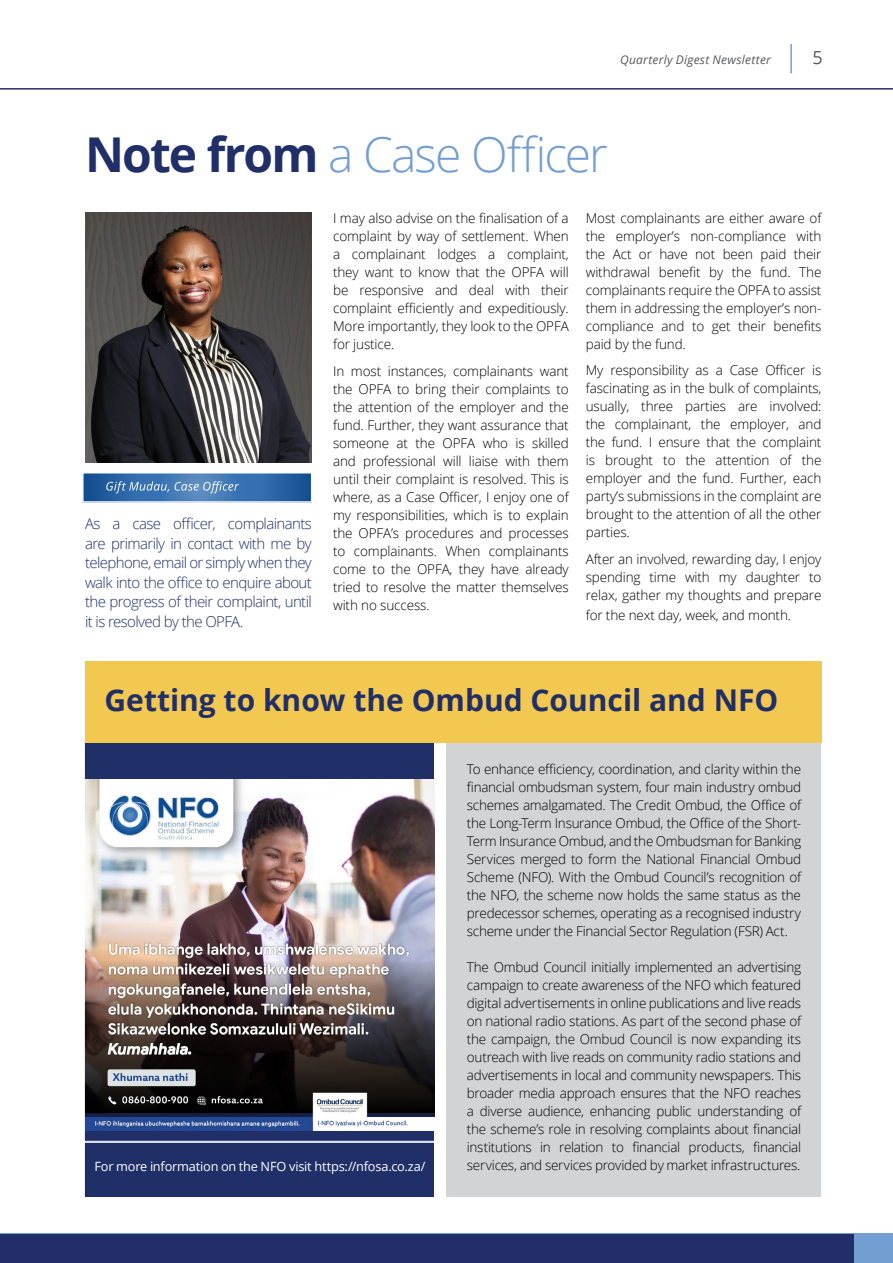
<style>
.page{position:relative;width:893px;height:1263px;background:#fff}
.page>*{position:absolute;margin:0;border:0;box-sizing:border-box;transform-origin:0 0}
.t1{font:300 48px "Open Sans";letter-spacing:-.04em;color:#739ed1}
.t2{font:700 30px "Open Sans";color:#212f69}
.t3{font:18px "Open Sans";color:#58595b}
.t4{font:300 15px/19.5px "Open Sans";letter-spacing:-.04em;color:#212f69;text-align:justify}
.t5{font:300 13.5px/18px "Open Sans";letter-spacing:-.01em;color:#000;text-align:justify}
.t6{font:12.75px "Open Sans";letter-spacing:-.015em;color:#fff}
.t7{font:italic 12px "Open Sans";letter-spacing:.025em;color:#58595b}
.s1{font-weight:700;color:#212f69}
</style>
<div class="page">
<hr style="left:0;top:88px;width:893px;height:2px;background:#232d68">
<div style="left:0;top:1234px;width:893px;height:29px;background:#739ed1"></div>
<div style="left:0;top:1234px;width:854px;height:29px;background:#232d68"></div>
<img style="left:85px;top:213px;width:227px;height:250px">
<svg style="left:85px;top:475px;width:224px;height:25px"></svg>
<div style="left:82px;top:472px;width:230px;height:31px;border:2px solid #fff"></div>
<div style="left:446px;top:742px;width:375px;height:455px;background:#d1d3d4"></div>
<div style="left:84px;top:729px;width:350px;height:468px;background:#212f69"></div>
<div style="left:84px;top:661px;width:737px;height:81px;background:#f3c851"></div>
<img style="left:85px;top:779px;width:350px;height:351px">
<hr style="left:64px;top:1141px;width:371px;height:1px;background:#fff">
<hr style="left:64px;top:1142px;width:371px;height:1px;background:#fff">
<svg style="left:106px;top:481px;width:133px;height:12px"></svg>
<hr style="left:82px;top:653px;width:3px;height:552px;background:#fff">
<hr style="left:790px;top:44px;width:2px;height:29px;background:#739ed1">
<p class="t7" style="left:620px;top:51px;width:152px">Quarterly Digest Newsletter</p>
<h3 class="t3" style="left:813px;top:45px;width:12px">5</h3>
<h1 class="t1" style="left:85px;top:121px;width:524px"><span class="s1">Note from</span> a Case Officer</h1>
<p class="t4" style="left:85px;top:513px;width:228px">As a case officer, complainants are primarily in contact with me by telephone, email or simply when they walk into the office to enquire about the progress of their complaint, until it is resolved by the OPFA.</p>
<p class="t5" style="left:333px;top:209px;width:237px">I may also advise on the finalisation of a complaint by way of settlement. When a complainant lodges a complaint, they want to know that the OPFA will be responsive and deal with their complaint efficiently and expeditiously.<br>More importantly, they look to the OPFA for justice.</p>
<p class="t5" style="left:333px;top:361px;width:237px">In most instances, complainants want the OPFA to bring their complaints to the attention of the employer and the fund. Further, they want assurance that someone at the OPFA who is skilled and professional will liaise with them until their complaint is resolved. This is where, as a Case Officer, I enjoy one of my responsibilities, which is to explain the OPFA’s procedures and processes to complainants. When complainants come to the OPFA, they have already tried to resolve the matter themselves with no success.</p>
<p class="t5" style="left:586px;top:209px;width:237px">Most complainants are either aware of the employer’s non-compliance with the Act or have not been paid their withdrawal benefit by the fund. The complainants require the OPFA to assist them in addressing the employer’s non&shy;compliance and to get their benefits paid by the fund.</p>
<p class="t5" style="left:586px;top:361px;width:237px">My responsibility as a Case Officer is fascinating as in the bulk of complaints, usually, three parties are involved: the complainant, the employer, and the fund. I ensure that the complaint is brought to the attention of the employer and the fund. Further, each party’s submissions in the complaint are brought to the attention of all the other parties.</p>
<p class="t5" style="left:586px;top:550px;width:237px">After an involved, rewarding day, I enjoy spending time with my daughter to relax, gather my thoughts and prepare</p>
<p class="t5" style="left:586px;top:606px;width:207px">for the next day, week, and month.</p>
<h2 class="t2" style="left:105px;top:679px;width:675px">Getting to know the Ombud Council and NFO</h2>
<p class="t5" style="left:467px;top:759px;width:336px">To enhance efficiency, coordination, and clarity within the financial ombudsman system, four main industry ombud schemes amalgamated. The Credit Ombud, the Office of the Long-Term Insurance Ombud, the Office of the Short-Term Insurance Ombud, and the Ombudsman for Banking Services merged to form the National Financial Ombud Scheme (NFO). With the Ombud Council’s recognition of the NFO, the scheme now holds the same status as the predecessor schemes, operating as a recognised industry scheme under the Financial Sector Regulation (FSR) Act.</p>
<p class="t5" style="left:467px;top:957px;width:336px">The Ombud Council initially implemented an advertising campaign to create awareness of the NFO which featured digital advertisements in online publications and live reads on national radio stations. As part of the second phase of the campaign, the Ombud Council is now expanding its outreach with live reads on community radio stations and advertisements in local and community newspapers. This broader media approach ensures that the NFO reaches a diverse audience, enhancing public understanding of the scheme’s role in resolving complaints about financial institutions in relation to financial products, financial</p>
<p class="t6" style="left:94px;top:1157px;width:333px">For more information on the NFO visit https://nfosa.co.za/</p>
<p class="t5" style="left:467px;top:1155px;width:335px">services, and services provided by market infrastructures.</p>
</div>
